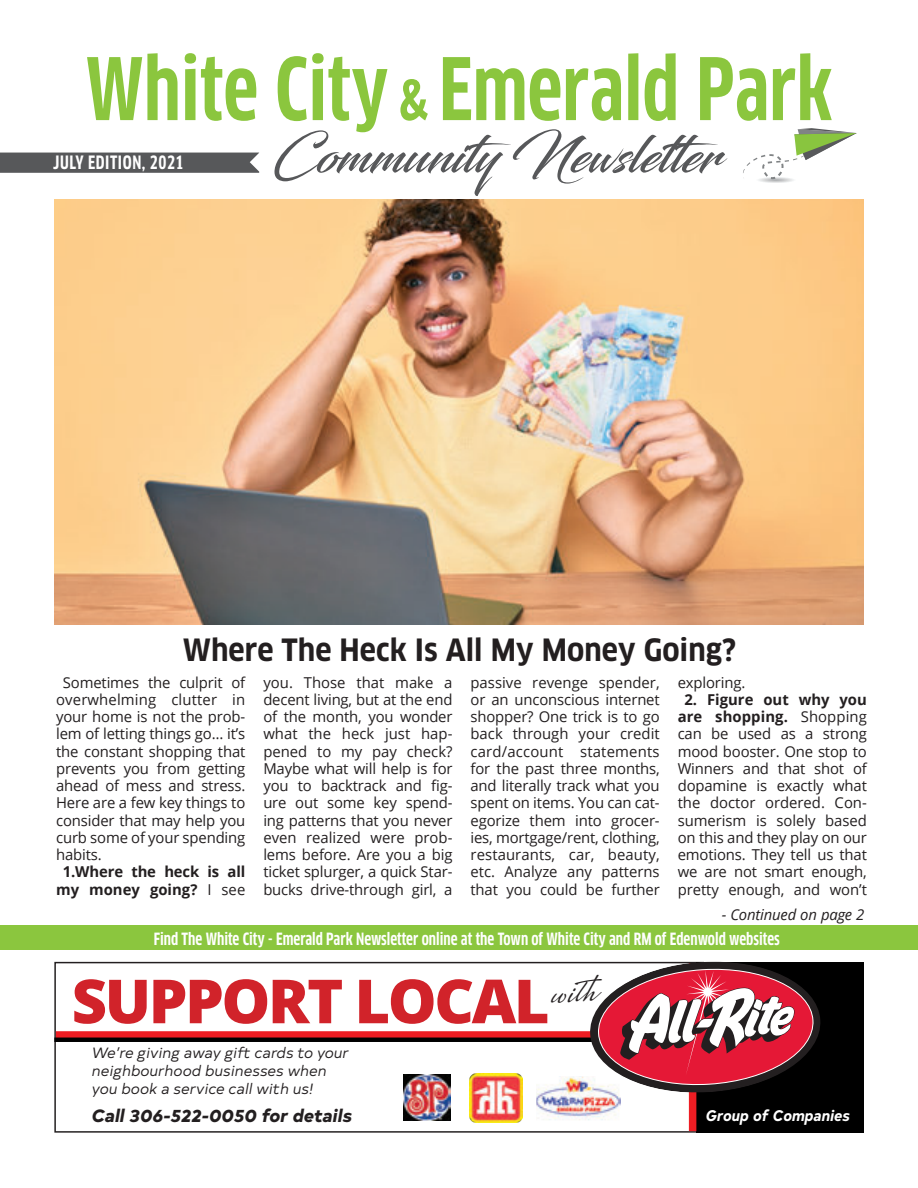
<style>
.page{position:relative;width:918px;height:1188px;background:#fff}
.page>*{position:absolute;margin:0;border:0;box-sizing:border-box;transform-origin:0 0}
.Body_Text{font:700 condensed 84px "Clan OT";color:#8bc63e}
.t1{font:800 60.75px "Open Sans";letter-spacing:-.04em;color:#d1232a}
.Body_Text-2{font:51px "Blacksword";color:#57585a}
.t2{font:43.05px "Mrs Saint Delafield";color:#231f20}
.Body_Text-3{font:700 30px "Clan OT Narr";color:#231f20}
.t3{font:700 condensed 18px "Clan OT";letter-spacing:.03em;color:#fff}
.t4{font:italic 800 17.85px "Typold";color:#231f20}
.Body_Text-4{font:700 condensed 16.5px "Clan OT";color:#fff}
.t5{font:italic 700 15.3px "Typold Condensed";color:#fff}
.Body_Text-5{font:15px/17.2px "Open Sans";letter-spacing:-.01em;color:#231f20;text-align:justify}
.Body_Text-6{font:700 15px/17.2px "Open Sans";letter-spacing:-.01em;color:#231f20;text-align:center}
.Body_Text-7{font:italic 15px "Open Sans";letter-spacing:-.01em;color:#231f20}
.t6{font:italic 14.85px/17.9px "Typold";color:#231f20}
.s1{font-size:54px}
.s2{font-weight:400}
.s3{font-weight:700}
</style>
<div class="page">
<div style="left:0;top:925px;width:918px;height:25px;background:#8bc63e"></div>
<svg style="left:743px;top:128px;width:114px;height:55px"></svg>
<div style="left:0;top:153px;width:259px;height:20px;background:#57585a"></div>
<img style="left:54px;top:199px;width:810px;height:425px">
<img style="left:469px;top:1074px;width:54px;height:48px">
<img style="left:403px;top:1074px;width:47px;height:46px">
<div style="left:54px;top:962px;width:650px;height:170px;border:1px solid #231f20"></div>
<div style="left:696px;top:962px;width:168px;height:170px;background:#000"></div>
<svg style="left:56px;top:1031px;width:532px;height:7px;background:#de2227"></svg>
<hr style="left:54px;top:1038px;width:548px;height:4px;background:#000">
<div style="left:689px;top:963px;width:7px;height:168px;background:#ee1d23"></div>
<svg style="left:588px;top:962px;width:233px;height:134px"></svg>
<img style="left:536px;top:1077px;width:85px;height:43px">
<p class="Body_Text" style="left:86px;top:41px;width:748px">White City <span class="s1">&amp;</span> Emerald Park</p>
<p class="t3" style="left:53px;top:153px;width:132px">JULY EDITION, 2021</p>
<p class="Body_Text-2" style="left:273px;top:125px;width:450px">Community Newsletter</p>
<p class="Body_Text-3" style="left:183px;top:633px;width:555px">Where The Heck Is All My Money Going?</p>
<p class="Body_Text-5" style="left:56px;top:673px;width:191px;text-indent:7px">Sometimes the culprit of overwhelming clutter in your home is not the prob&shy;lem of letting things go… it’s the constant shopping that prevents you from getting ahead of mess and stress.<br>Here are a few key things to consider that may help you curb some of your spending habits.</p>
<p class="Body_Text-6" style="left:56px;top:863px;width:191px">1.Where the heck is all my money going? <span class="s2">I see</span></p>
<p class="Body_Text-5" style="left:263px;top:673px;width:191px">you. Those that make a decent living, but at the end of the month, you wonder what the heck just hap&shy;pened to my pay check?<br>Maybe what will help is for you to backtrack and fig&shy;ure out some key spend&shy;ing patterns that you never even realized were prob&shy;lems before. Are you a big ticket splurger, a quick Star&shy;bucks drive-through girl, a</p>
<p class="Body_Text-5" style="left:471px;top:673px;width:191px">passive revenge spender, or an unconscious internet shopper? One trick is to go back through your credit card/account statements for the past three months, and literally track what you spent on items. You can cat&shy;egorize them into grocer&shy;ies, mortgage/rent, clothing, restaurants, car, beauty, etc. Analyze any patterns that you could be further</p>
<p class="Body_Text-5" style="left:678px;top:673px;width:69px">exploring.</p>
<p class="Body_Text-5" style="left:678px;top:690px;width:191px;text-align:center"><span class="s3">2. Figure out why you are shopping.</span> Shopping can be used as a strong mood booster. One stop to<br>Winners and that shot of dopamine is exactly what the doctor ordered. Con&shy;sumerism is solely based on this and they play on our emotions. They tell us that we are not smart enough, pretty enough, and won’t</p>
<p class="Body_Text-7" style="left:722px;top:905px;width:144px">- Continued on page 2</p>
<p class="Body_Text-4" style="left:154px;top:929px;width:628px">Find The White City - Emerald Park Newsletter online at the Town of White City and RM of Edenwold websites</p>
<p class="t1" style="left:72px;top:955px;width:479px">SUPPORT LOCAL</p>
<p class="t2" style="left:547px;top:964px;width:48px;rotate:-5deg">with</p>
<p class="t6" style="left:92px;top:1043px;width:258px">We’re giving away gift cards to your neighbourhood businesses when you book a service call with us!</p>
<p class="t4" style="left:92px;top:1101px;width:262px">Call 306-522-0050 for details</p>
<p class="t5" style="left:706px;top:1100px;width:146px">Group of Companies</p>
</div>
